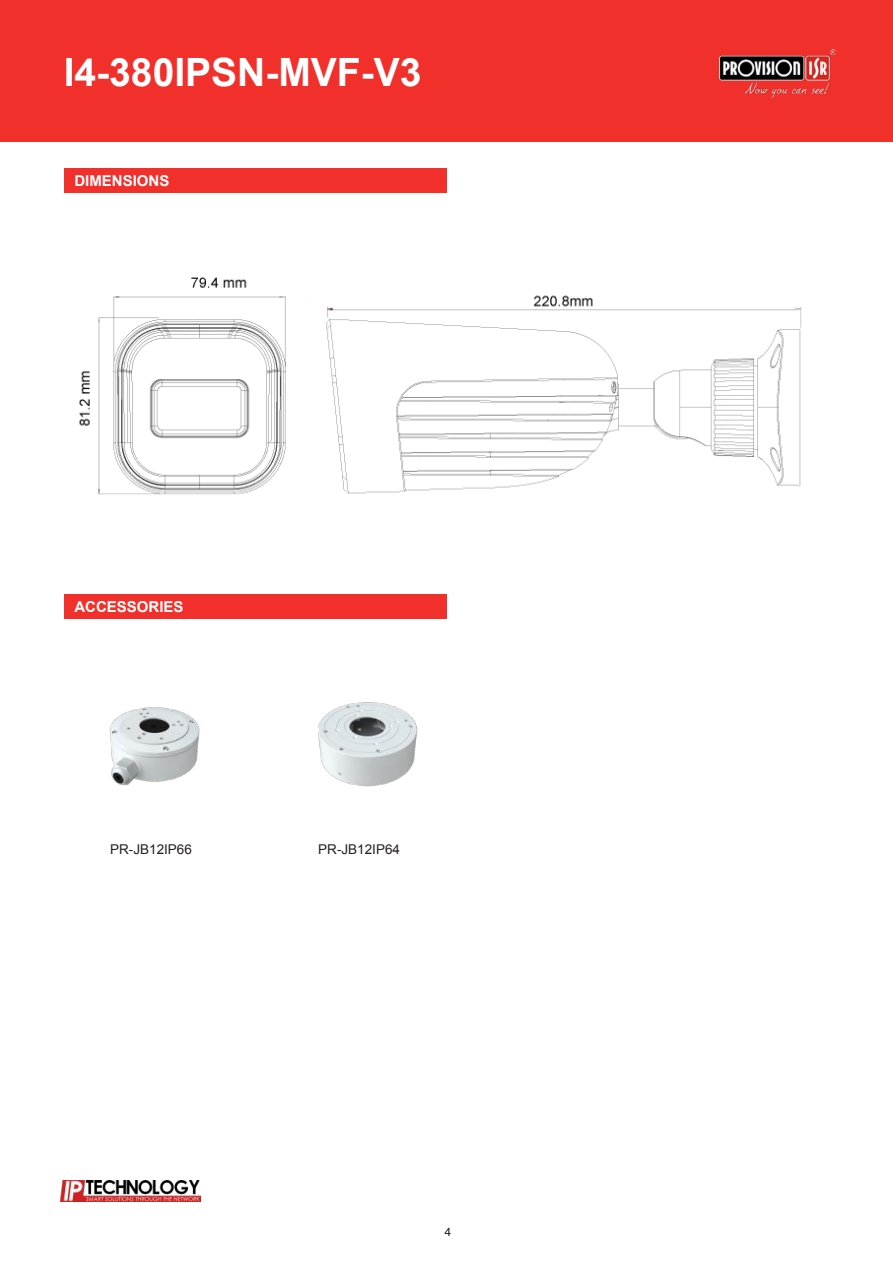
<style>
.page{position:relative;width:893px;height:1263px;background:#fff}
.page>*{position:absolute;margin:0;border:0;box-sizing:border-box;transform-origin:0 0}
.t1{font:700 39px "Arial";color:#fff}
.t2{font:700 15px "Arial";color:#fff}
.t3{font:13.5px "Arial";color:#241f1f}
.t4{font:12px "Helvetica";color:#241f1f}
</style>
<div class="page">
<div style="left:0;top:0;width:893px;height:141px;background:#f1302b"></div>
<img style="left:719px;top:50px;width:117px;height:47px">
<img style="left:60px;top:1180px;width:140px;height:22px">
<div style="left:64px;top:168px;width:382px;height:25px;background:#f1302b"></div>
<div style="left:64px;top:594px;width:382px;height:25px;background:#f1302b"></div>
<img style="left:79px;top:277px;width:723px;height:218px">
<img style="left:109px;top:707px;width:91px;height:79px">
<img style="left:318px;top:702px;width:100px;height:85px">
<h1 class="t1" style="left:64px;top:46px;width:359px">I4-380IPSN-MVF-V3</h1>
<p class="t2" style="left:74px;top:171px;width:97px">DIMENSIONS</p>
<p class="t2" style="left:74px;top:597px;width:111px">ACCESSORIES</p>
<p class="t3" style="left:110px;top:840px;width:83px">PR-JB12IP66</p>
<p class="t3" style="left:318px;top:840px;width:83px">PR-JB12IP64</p>
<p class="t4" style="left:444px;top:1222px;width:8px">4</p>
</div>
